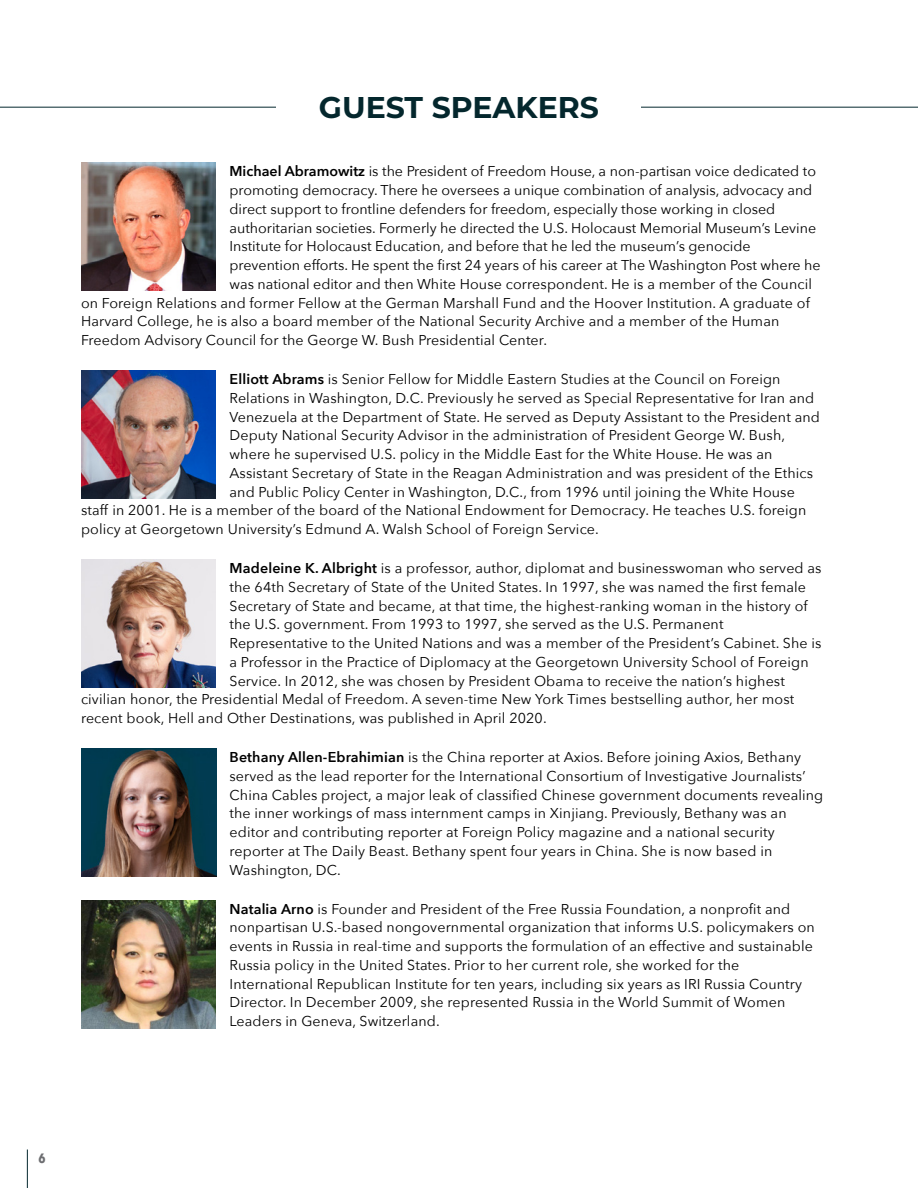
<style>
.page{position:relative;width:918px;height:1188px;background:#fff}
.page>*{position:absolute;margin:0;border:0;box-sizing:border-box;transform-origin:0 0}
.t1{font:700 30px "Montserrat";color:#04272d}
.t2{font:14.25px/18.8px "Avenir Next";letter-spacing:.01em;color:#000}
.t3{font:700 13.5px "Avenir Next Condensed";color:#6d6e71}
.s1{font-weight:600}
</style>
<div class="page">
<img style="left:81px;top:163px;width:135px;height:128px">
<img style="left:81px;top:371px;width:135px;height:128px">
<img style="left:81px;top:560px;width:135px;height:128px">
<img style="left:81px;top:748px;width:135px;height:129px">
<img style="left:81px;top:900px;width:135px;height:128px">
<hr style="left:0;top:107px;width:918px;height:1px;background:#04272d">
<div style="left:277px;top:89px;width:364px;height:39px;background:#fff"></div>
<hr style="left:27px;top:1150px;width:1px;height:38px;background:#04272d">
<h1 class="t1" style="left:319px;top:86px;width:282px">GUEST SPEAKERS</h1>
<p class="t2" style="left:230px;top:161px;width:588px"><span class="s1">Michael Abramowitz</span> is the President of Freedom House, a non-partisan voice dedicated to</p>
<p class="t2" style="left:230px;top:180px;width:584px">promoting democracy. There he oversees a unique combination of analysis, advocacy and</p>
<p class="t2" style="left:230px;top:199px;width:547px">direct support to frontline defenders for freedom, especially those working in closed</p>
<p class="t2" style="left:230px;top:218px;width:588px">authoritarian societies. Formerly he directed the U.S. Holocaust Memorial Museum’s Levine</p>
<p class="t2" style="left:230px;top:236px;width:523px">Institute for Holocaust Education, and before that he led the museum’s genocide</p>
<p class="t2" style="left:230px;top:255px;width:593px">prevention efforts. He spent the first 24 years of his career at The Washington Post where he</p>
<p class="t2" style="left:230px;top:274px;width:584px">was national editor and then White House correspondent. He is a member of the Council</p>
<p class="t2" style="left:81px;top:293px;width:730px">on Foreign Relations and former Fellow at the German Marshall Fund and the Hoover Institution. A graduate of</p>
<p class="t2" style="left:81px;top:311px;width:700px">Harvard College, he is also a board member of the National Security Archive and a member of the Human</p>
<p class="t2" style="left:81px;top:330px;width:468px">Freedom Advisory Council for the George W. Bush Presidential Center.</p>
<p class="t2" style="left:230px;top:369px;width:552px"><span class="s1">Elliott Abrams</span> is Senior Fellow for Middle Eastern Studies at the Council on Foreign</p>
<p class="t2" style="left:230px;top:388px;width:586px">Relations in Washington, D.C. Previously he served as Special Representative for Iran and</p>
<p class="t2" style="left:230px;top:407px;width:592px">Venezuela at the Department of State. He served as Deputy Assistant to the President and</p>
<p class="t2" style="left:230px;top:425px;width:557px">Deputy National Security Advisor in the administration of President George W. Bush,</p>
<p class="t2" style="left:230px;top:444px;width:545px">where he supervised U.S. policy in the Middle East for the White House. He was an</p>
<p class="t2" style="left:230px;top:463px;width:585px">Assistant Secretary of State in the Reagan Administration and was president of the Ethics</p>
<p class="t2" style="left:230px;top:482px;width:567px">and Public Policy Center in Washington, D.C., from 1996 until joining the White House</p>
<p class="t2" style="left:81px;top:500px;width:727px">staff in 2001. He is a member of the board of the National Endowment for Democracy. He teaches U.S. foreign</p>
<p class="t2" style="left:81px;top:519px;width:519px">policy at Georgetown University’s Edmund A. Walsh School of Foreign Service.</p>
<p class="t2" style="left:230px;top:558px;width:594px"><span class="s1">Madeleine K. Albright</span> is a professor, author, diplomat and businesswoman who served as</p>
<p class="t2" style="left:230px;top:577px;width:578px">the 64th Secretary of State of the United States. In 1997, she was named the first female</p>
<p class="t2" style="left:230px;top:596px;width:580px">Secretary of State and became, at that time, the highest-ranking woman in the history of</p>
<p class="t2" style="left:230px;top:614px;width:496px">the U.S. government. From 1993 to 1997, she served as the U.S. Permanent</p>
<p class="t2" style="left:230px;top:633px;width:594px">Representative to the United Nations and was a member of the President’s Cabinet. She is</p>
<p class="t2" style="left:230px;top:652px;width:581px">a Professor in the Practice of Diplomacy at the Georgetown University School of Foreign</p>
<p class="t2" style="left:230px;top:671px;width:557px">Service. In 2012, she was chosen by President Obama to receive the nation’s highest</p>
<p class="t2" style="left:81px;top:689px;width:715px">civilian honor, the Presidential Medal of Freedom. A seven-time New York Times bestselling author, her most</p>
<p class="t2" style="left:81px;top:708px;width:467px">recent book, Hell and Other Destinations, was published in April 2020.</p>
<p class="t2" style="left:230px;top:747px;width:595px"><span class="s1">Bethany Allen-Ebrahimian</span> is the China reporter at Axios. Before joining Axios, Bethany served as the lead reporter for the International Consortium of Investigative Journalists’ China Cables project, a major leak of classified Chinese government documents revealing the inner workings of mass internment camps in Xinjiang. Previously, Bethany was an editor and contributing reporter at Foreign Policy magazine and a national security reporter at The Daily Beast. Bethany spent four years in China. She is now based in Washington, DC.</p>
<p class="t2" style="left:230px;top:899px;width:587px"><span class="s1">Natalia Arno</span> is Founder and President of the Free Russia Foundation, a nonprofit and nonpartisan U.S.-based nongovernmental organization that informs U.S. policymakers on events in Russia in real-time and supports the formulation of an effective and sustainable Russia policy in the United States. Prior to her current role, she worked for the International Republican Institute for ten years, including six years as IRI Russia Country Director. In December 2009, she represented Russia in the World Summit of Women Leaders in Geneva, Switzerland.</p>
<p class="t3" style="left:38px;top:1150px;width:9px">6</p>
</div>
